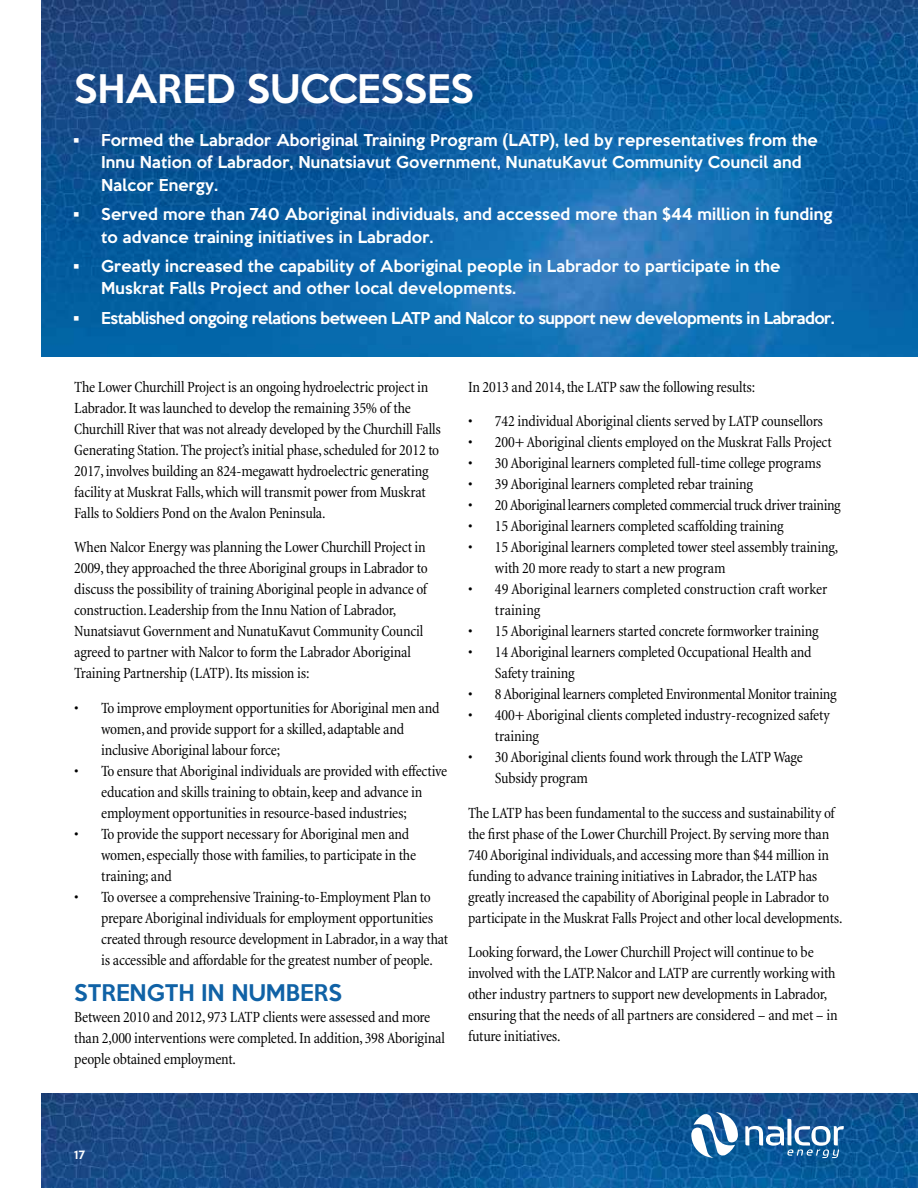
<style>
.page{position:relative;width:918px;height:1188px;background:#fff}
.page>*{position:absolute;margin:0;border:0;box-sizing:border-box;transform-origin:0 0}
.t1{font:500 36px "Keep Calm";color:#fff}
.t2{font:500 21px "Keep Calm";color:#1062a6}
.t3{font:condensed 15.75px/21px "Minion";letter-spacing:-.015em;color:#000}
.t4{font:500 15px/22.5px "Keep Calm";letter-spacing:.01em;color:#fff}
.t5{font:500 15px "Keep Calm";letter-spacing:-.03em;color:#fff}
.t6{font:500 10.5px "Keep Calm";color:#fff}
</style>
<div class="page">
<img style="left:41px;top:1094px;width:877px;height:94px">
<img style="left:41px;top:0;width:877px;height:356px">
<svg style="left:745px;top:1119px;width:99px;height:39px"></svg>
<svg style="left:691px;top:1112px;width:47px;height:46px"></svg>
<h1 class="t1" style="left:74px;top:58px;width:401px">SHARED SUCCESSES</h1>
<p class="t4" style="left:101px;top:127px;width:718px;text-indent:-27px">• Formed the Labrador Aboriginal Training Program (LATP), led by representatives from the<br>Innu Nation of Labrador, Nunatsiavut Government, NunatuKavut Community Council and<br>Nalcor Energy.</p>
<p class="t4" style="left:101px;top:202px;width:733px;text-indent:-27px">• Served more than 740 Aboriginal individuals, and accessed more than $44 million in funding to advance training initiatives in Labrador.</p>
<p class="t4" style="left:101px;top:253px;width:681px;text-indent:-27px">• Greatly increased the capability of Aboriginal people in Labrador to participate in the<br>Muskrat Falls Project and other local developments.</p>
<p class="t5" style="left:74px;top:305px;width:762px">• Established ongoing relations between LATP and Nalcor to support new developments in Labrador.</p>
<p class="t3" style="left:74px;top:377px;width:368px">The Lower Churchill Project is an ongoing hydroelectric project in Labrador. It was launched to develop the remaining 35% of the Churchill River that was not already developed by the Churchill Falls Generating Station. The project’s initial phase, scheduled for 2012 to 2017, involves building an 824-megawatt hydroelectric generating facility at Muskrat Falls, which will transmit power from Muskrat Falls to Soldiers Pond on the Avalon Peninsula.</p>
<p class="t3" style="left:74px;top:537px;width:355px">When Nalcor Energy was planning the Lower Churchill Project in 2009, they approached the three Aboriginal groups in Labrador to discuss the possibility of training Aboriginal people in advance of construction. Leadership from the Innu Nation of Labrador, Nunatsiavut Government and NunatuKavut Community Council agreed to partner with Nalcor to form the Labrador Aboriginal Training Partnership (LATP). Its mission is:</p>
<p class="t3" style="left:101px;top:698px;width:340px;text-indent:-27px">• To improve employment opportunities for Aboriginal men and women, and provide support for a skilled, adaptable and inclusive Aboriginal labour force;</p>
<p class="t3" style="left:101px;top:761px;width:348px;text-indent:-27px">• To ensure that Aboriginal individuals are provided with effective education and skills training to obtain, keep and advance in employment opportunities in resource-based industries;</p>
<p class="t3" style="left:101px;top:824px;width:316px;text-indent:-27px">• To provide the support necessary for Aboriginal men and women, especially those with families, to participate in the training; and</p>
<p class="t3" style="left:101px;top:887px;width:348px;text-indent:-27px">• To oversee a comprehensive Training-to-Employment Plan to prepare Aboriginal individuals for employment opportunities created through resource development in Labrador, in a way that is accessible and affordable for the greatest number of people.</p>
<h2 class="t2" style="left:74px;top:974px;width:269px">STRENGTH IN NUMBERS</h2>
<p class="t3" style="left:74px;top:1007px;width:372px">Between 2010 and 2012, 973 LATP clients were assessed and more than 2,000 interventions were completed. In addition, 398 Aboriginal people obtained employment.</p>
<p class="t3" style="left:468px;top:377px;width:289px">In 2013 and 2014, the LATP saw the following results:</p>
<p class="t3" style="left:468px;top:411px;width:357px">• 742 individual Aboriginal clients served by LATP counsellors</p>
<p class="t3" style="left:468px;top:432px;width:365px">• 200+ Aboriginal clients employed on the Muskrat Falls Project</p>
<p class="t3" style="left:468px;top:453px;width:355px">• 30 Aboriginal learners completed full-time college programs</p>
<p class="t3" style="left:468px;top:474px;width:286px">• 39 Aboriginal learners completed rebar training</p>
<p class="t3" style="left:468px;top:495px;width:374px">• 20 Aboriginal learners completed commercial truck driver training</p>
<p class="t3" style="left:468px;top:516px;width:317px">• 15 Aboriginal learners completed scaffolding training</p>
<p class="t3" style="left:495px;top:537px;width:345px;text-indent:-27px">• 15 Aboriginal learners completed tower steel assembly training, with 20 more ready to start a new program</p>
<p class="t3" style="left:495px;top:579px;width:334px;text-indent:-27px">• 49 Aboriginal learners completed construction craft worker training</p>
<p class="t3" style="left:468px;top:621px;width:352px">• 15 Aboriginal learners started concrete formworker training</p>
<p class="t3" style="left:495px;top:642px;width:318px;text-indent:-27px">• 14 Aboriginal learners completed Occupational Health and<br>Safety training</p>
<p class="t3" style="left:468px;top:684px;width:370px">• 8 Aboriginal learners completed Environmental Monitor training</p>
<p class="t3" style="left:495px;top:705px;width:337px;text-indent:-27px">• 400+ Aboriginal clients completed industry-recognized safety training</p>
<p class="t3" style="left:495px;top:747px;width:309px;text-indent:-27px">• 30 Aboriginal clients found work through the LATP Wage<br>Subsidy program</p>
<p class="t3" style="left:468px;top:803px;width:376px">The LATP has been fundamental to the success and sustainability of the first phase of the Lower Churchill Project. By serving more than 740 Aboriginal individuals, and accessing more than $44 million in funding to advance training initiatives in Labrador, the LATP has greatly increased the capability of Aboriginal people in Labrador to participate in the Muskrat Falls Project and other local developments.</p>
<p class="t3" style="left:468px;top:942px;width:371px">Looking forward, the Lower Churchill Project will continue to be involved with the LATP. Nalcor and LATP are currently working with other industry partners to support new developments in Labrador, ensuring that the needs of all partners are considered – and met – in future initiatives.</p>
<p class="t6" style="left:74px;top:1146px;width:12px">17</p>
</div>
